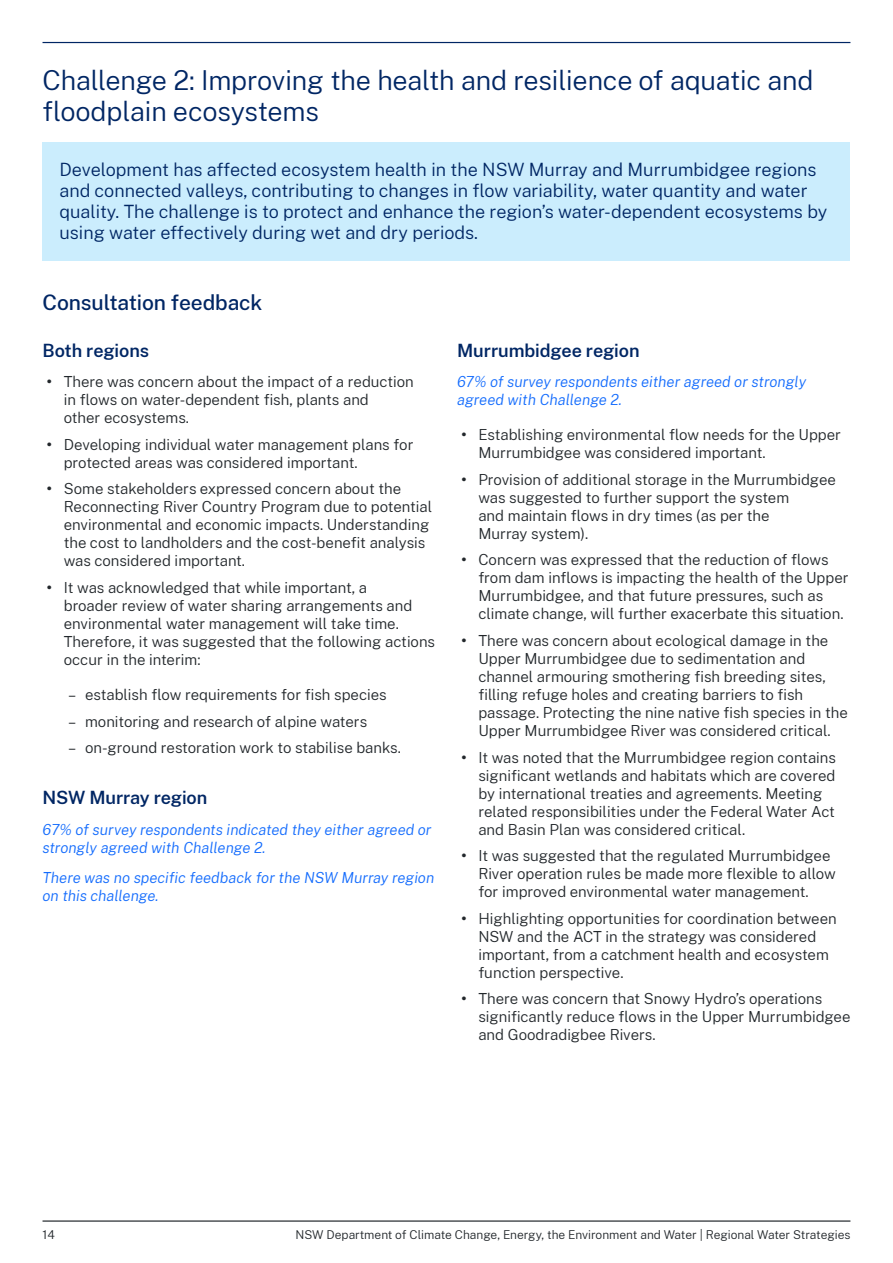
<style>
.page{position:relative;width:893px;height:1263px;background:#fff}
.page>*{position:absolute;margin:0;border:0;box-sizing:border-box;transform-origin:0 0}
.t1{font:300 27px/31.5px "Public Sans";letter-spacing:-.005em;color:#002664}
.H3_Exc_TOC{font:500 21px "Public Sans";letter-spacing:-.005em;color:#002664}
.Breakout_Text_2{font:300 18px/21px "Public Sans";color:#002664}
.t2{font:600 18px "Public Sans";letter-spacing:-.005em;color:#002664}
.t3{font:300 15px/18px "Public Sans";color:#22272b}
.Body_Blue_Italic{font:italic 300 15px/18px "Public Sans";color:#146cfd}
.t4{font:300 12px "Public Sans";color:#22272b}
.s1{font-weight:700}
</style>
<div class="page">
<hr style="left:43px;top:42px;width:807px;height:1px;background:#002664">
<div style="left:43px;top:142px;width:807px;height:118px;background:#cbedfd"></div>
<hr style="left:43px;top:1220px;width:807px;height:2px;background:#22272b">
<h2 class="t1" style="left:43px;top:63px;width:772px">Challenge 2: Improving the health and resilience of aquatic and floodplain ecosystems</h2>
<p class="Breakout_Text_2" style="left:60px;top:159px;width:769px">Development has affected ecosystem health in the NSW Murray and Murrumbidgee regions and connected valleys, contributing to changes in flow variability, water quantity and water quality. The challenge is to protect and enhance the region’s water-dependent ecosystems by using water effectively during wet and dry periods.</p>
<h3 class="H3_Exc_TOC" style="left:43px;top:288px;width:221px">Consultation feedback</h3>
<h4 class="t2" style="left:43px;top:337px;width:108px">Both regions</h4>
<p class="t3" style="left:64px;top:372px;width:351px;text-indent:-17px"><span class="s1">•</span> There was concern about the impact of a reduction in flows on water-dependent fish, plants and<br>other ecosystems.</p>
<p class="t3" style="left:64px;top:435px;width:351px;text-indent:-17px"><span class="s1">•</span> Developing individual water management plans for protected areas was considered important.</p>
<p class="t3" style="left:64px;top:479px;width:370px;text-indent:-17px"><span class="s1">•</span> Some stakeholders expressed concern about the Reconnecting River Country Program due to potential environmental and economic impacts. Understanding the cost to landholders and the cost-benefit analysis was considered important.</p>
<p class="t3" style="left:64px;top:578px;width:373px;text-indent:-17px"><span class="s1">•</span> It was acknowledged that while important, a<br>broader review of water sharing arrangements and environmental water management will take time.<br>Therefore, it was suggested that the following actions occur in the interim:</p>
<p class="t3" style="left:68px;top:685px;width:320px">– establish flow requirements for fish species</p>
<p class="t3" style="left:68px;top:711px;width:301px">– monitoring and research of alpine waters</p>
<p class="t3" style="left:68px;top:738px;width:334px">– on-ground restoration work to stabilise banks.</p>
<h4 class="t2" style="left:43px;top:784px;width:166px">NSW Murray region</h4>
<p class="Body_Blue_Italic" style="left:43px;top:819px;width:390px">67% of survey respondents indicated they either agreed or strongly agreed with Challenge 2.</p>
<p class="Body_Blue_Italic" style="left:43px;top:868px;width:393px">There was no specific feedback for the NSW Murray region on this challenge.</p>
<h4 class="t2" style="left:457px;top:337px;width:184px">Murrumbidgee region</h4>
<p class="Body_Blue_Italic" style="left:457px;top:372px;width:351px">67% of survey respondents either agreed or strongly agreed with Challenge 2.</p>
<p class="t3" style="left:478px;top:425px;width:364px;text-indent:-17px"><span class="s1">•</span> Establishing environmental flow needs for the Upper<br>Murrumbidgee was considered important.</p>
<p class="t3" style="left:478px;top:470px;width:359px;text-indent:-17px"><span class="s1">•</span> Provision of additional storage in the Murrumbidgee was suggested to further support the system<br>and maintain flows in dry times (as per the<br>Murray system).</p>
<p class="t3" style="left:478px;top:550px;width:372px;text-indent:-17px"><span class="s1">•</span> Concern was expressed that the reduction of flows from dam inflows is impacting the health of the Upper Murrumbidgee, and that future pressures, such as climate change, will further exacerbate this situation.</p>
<p class="t3" style="left:478px;top:631px;width:371px;text-indent:-17px"><span class="s1">•</span> There was concern about ecological damage in the Upper Murrumbidgee due to sedimentation and channel armouring smothering fish breeding sites, filling refuge holes and creating barriers to fish passage. Protecting the nine native fish species in the Upper Murrumbidgee River was considered critical.</p>
<p class="t3" style="left:478px;top:747px;width:359px;text-indent:-17px"><span class="s1">•</span> It was noted that the Murrumbidgee region contains significant wetlands and habitats which are covered by international treaties and agreements. Meeting related responsibilities under the Federal Water Act and Basin Plan was considered critical.</p>
<p class="t3" style="left:478px;top:846px;width:359px;text-indent:-17px"><span class="s1">•</span> It was suggested that the regulated Murrumbidgee<br>River operation rules be made more flexible to allow for improved environmental water management.</p>
<p class="t3" style="left:478px;top:908px;width:360px;text-indent:-17px"><span class="s1">•</span> Highlighting opportunities for coordination between NSW and the ACT in the strategy was considered important, from a catchment health and ecosystem function perspective.</p>
<p class="t3" style="left:478px;top:989px;width:374px;text-indent:-17px"><span class="s1">•</span> There was concern that Snowy Hydro’s operations significantly reduce flows in the Upper Murrumbidgee and Goodradigbee Rivers.</p>
<p class="t4" style="left:43px;top:1227px;width:14px">14</p>
<p class="t4" style="left:296px;top:1227px;width:556px">NSW Department of Climate Change, Energy, the Environment and Water | Regional Water Strategies</p>
</div>
